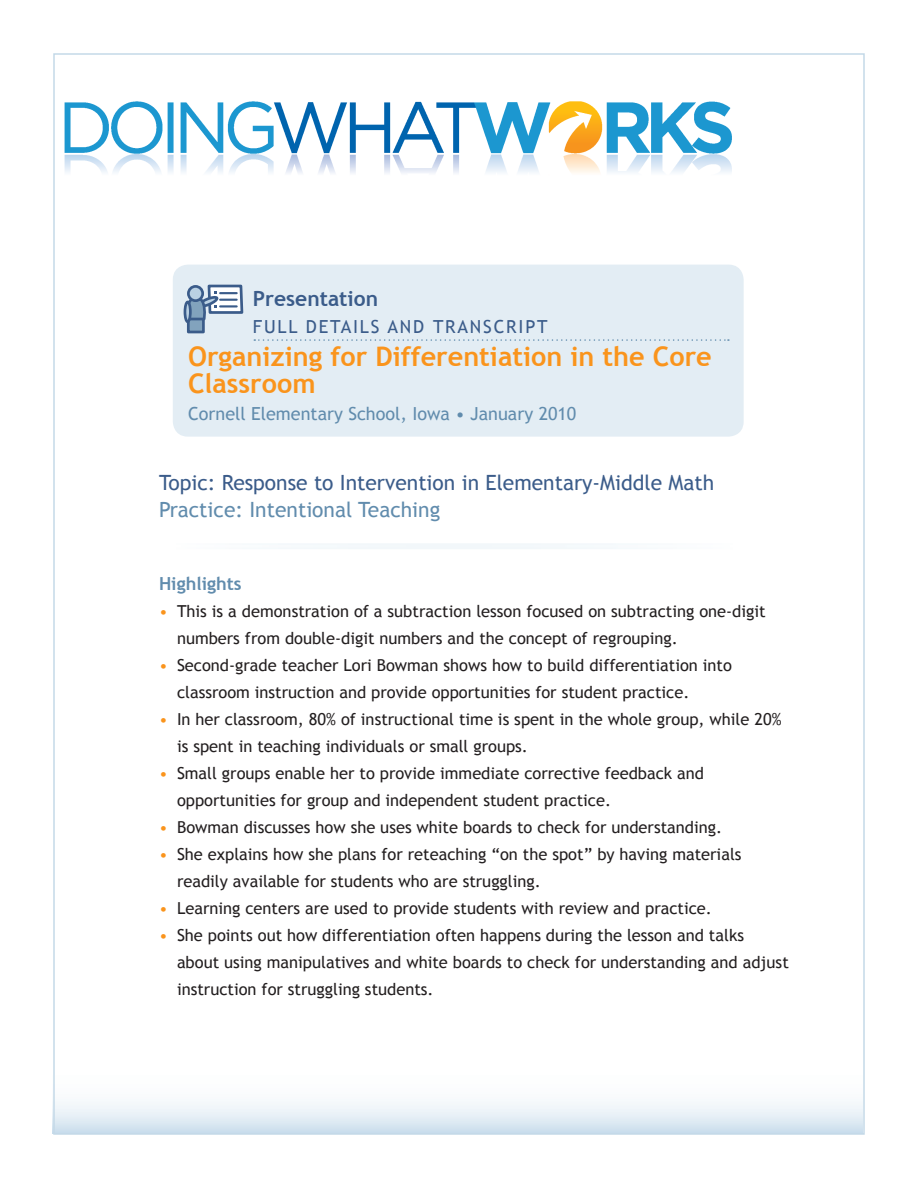
<style>
.page{position:relative;width:918px;height:1188px;background:#fff}
.page>*{position:absolute;margin:0;border:0;box-sizing:border-box;transform-origin:0 0}
.t1{font:700 27px/27px "Trebuchet MS";color:#fa941c}
.t2{font:21px "Trebuchet MS";color:#3b5c8a}
.t3{font:21px "Trebuchet MS";color:#618cad}
.t4{font:700 21px "Trebuchet MS";color:#3b5c8a}
.t5{font:18px "Trebuchet MS";color:#618cad}
.t6{font:18px "Trebuchet MS";letter-spacing:.1em;color:#3b5c8a}
.t7{font:700 18px "Trebuchet MS";color:#618cad}
.t8{font:16.5px/27px "Trebuchet MS";color:#231f20}
.s1{color:#fa941c}
</style>
<div class="page">
<svg style="left:56px;top:1102px;width:806px;height:30px"></svg>
<div style="left:171px;top:543px;width:564px;height:6px;border:2px solid #fff"></div>
<div style="left:173px;top:265px;width:571px;height:172px;background:#e3edf4;border-radius:15px"></div>
<svg style="left:254px;top:339px;width:475px;height:2px"></svg>
<div style="left:187px;top:314px;width:18px;height:19px;background:#82a3bd;border:3px solid #3b5c8a"></div>
<div style="left:184px;top:301px;width:8px;height:22px;border:3px solid #3b5c8a;border-radius:50%"></div>
<svg style="left:183px;top:284px;width:61px;height:38px"></svg>
<img style="left:64px;top:101px;width:668px;height:72px">
<p class="t4" style="left:253px;top:286px;width:127px">Presentation</p>
<p class="t6" style="left:253px;top:316px;width:296px">FULL DETAILS AND TRANSCRIPT</p>
<p class="t1" style="left:188px;top:342px;width:525px">Organizing for Differentiation in the Core<br>Classroom</p>
<p class="t5" style="left:188px;top:403px;width:390px">Cornell Elementary School, Iowa • January 2010</p>
<p class="t2" style="left:159px;top:470px;width:557px">Topic: Response to Intervention in Elementary-Middle Math</p>
<p class="t3" style="left:159px;top:497px;width:283px">Practice: Intentional Teaching</p>
<p class="t7" style="left:159px;top:573px;width:84px">Highlights</p>
<p class="t8" style="left:177px;top:598px;width:590px;text-indent:-18px"><span class="s1">•</span> This is a demonstration of a subtraction lesson focused on subtracting one-digit numbers from double-digit numbers and the concept of regrouping.</p>
<p class="t8" style="left:177px;top:652px;width:557px;text-indent:-18px"><span class="s1">•</span> Second-grade teacher Lori Bowman shows how to build differentiation into classroom instruction and provide opportunities for student practice.</p>
<p class="t8" style="left:177px;top:706px;width:606px;text-indent:-18px"><span class="s1">•</span> In her classroom, 80% of instructional time is spent in the whole group, while 20% is spent in teaching individuals or small groups.</p>
<p class="t8" style="left:177px;top:760px;width:529px;text-indent:-18px"><span class="s1">•</span> Small groups enable her to provide immediate corrective feedback and opportunities for group and independent student practice.</p>
<p class="t8" style="left:159px;top:814px;width:565px"><span class="s1">•</span> Bowman discusses how she uses white boards to check for understanding.</p>
<p class="t8" style="left:177px;top:841px;width:566px;text-indent:-18px"><span class="s1">•</span> She explains how she plans for reteaching “on the spot” by having materials readily available for students who are struggling.</p>
<p class="t8" style="left:159px;top:895px;width:555px"><span class="s1">•</span> Learning centers are used to provide students with review and practice.</p>
<p class="t8" style="left:177px;top:922px;width:613px;text-indent:-18px"><span class="s1">•</span> She points out how differentiation often happens during the lesson and talks about using manipulatives and white boards to check for understanding and adjust instruction for struggling students.</p>
</div>
